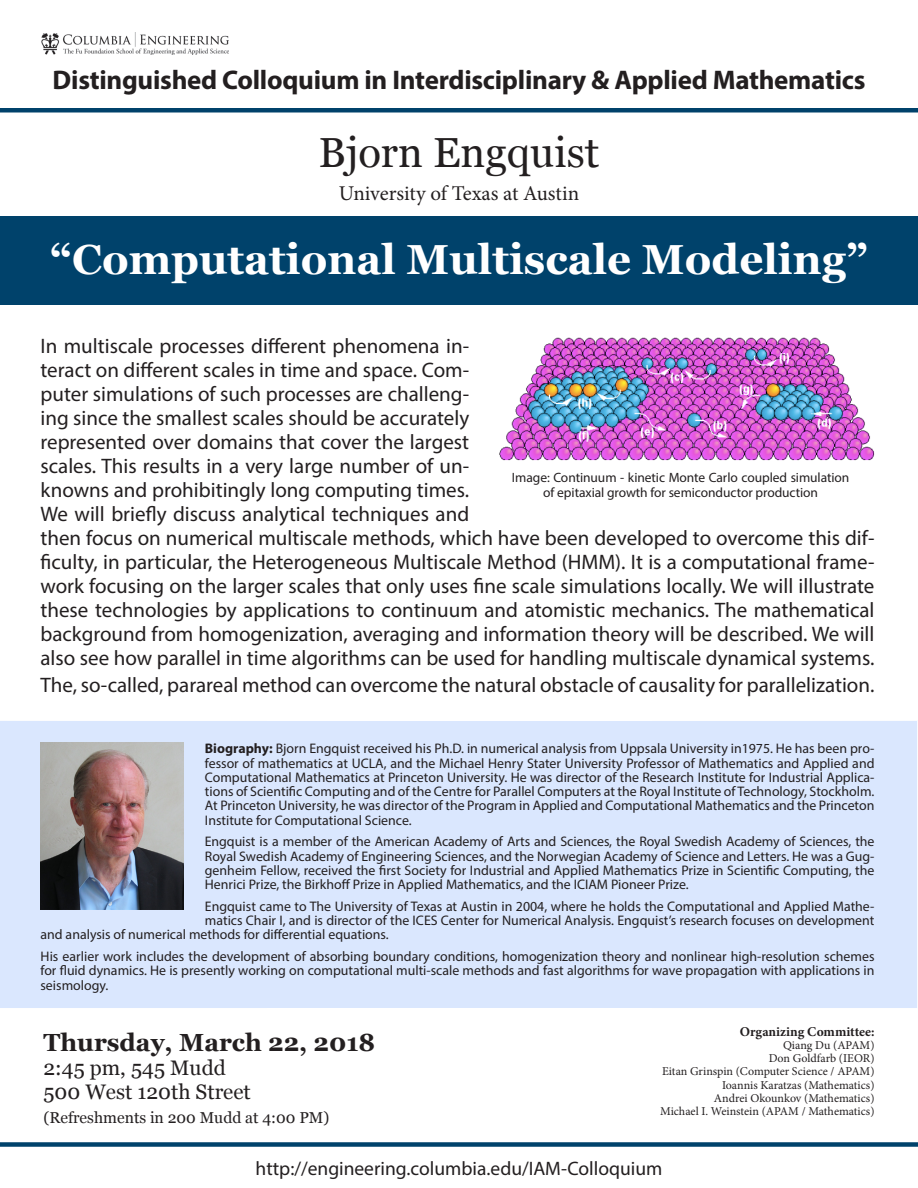
<style>
.page{position:relative;width:918px;height:1188px;background:#fff}
.page>*{position:absolute;margin:0;border:0;box-sizing:border-box;transform-origin:0 0}
.t1{font:700 42px "Georgia";color:#fff}
.t2{font:42px "Georgia";color:#231f20}
.t3{font:700 27px "Myriad Pro";letter-spacing:-.01em;color:#231f20}
.t4{font:700 24.75px "Georgia";color:#231f20}
.t5{font:21px/24px "Myriad Pro";color:#231f20}
.t6{font:21px/24px "Georgia";color:#231f20}
.t7{font:21px "Minion Pro";letter-spacing:-.005em;color:#231f20}
.t8{font:19.5px "Myriad Pro";color:#231f20}
.t9{font:15.75px "Georgia";color:#231f20}
.t10{font:13.8px/14.2px "Myriad Pro";color:#231f20;text-align:justify}
.t11{font:13.5px/15px "Myriad Pro";letter-spacing:-.005em;color:#231f20;text-align:center}
.t12{font:700 13.5px "Minion Pro";color:#231f20}
.t13{font:12px/13.2px "Minion Pro";color:#231f20;text-align:right}
.s1{font-weight:700}
</style>
<div class="page">
<div style="left:0;top:216px;width:918px;height:89px;background:#00426b"></div>
<hr style="left:0;top:108px;width:918px;height:4px;background:#00426b">
<img style="left:42px;top:32px;width:186px;height:23px">
<div style="left:0;top:1142px;width:918px;height:5px;background:#00426b"></div>
<div style="left:0;top:720px;width:918px;height:288px;background:#dae7fe;border:2px solid #fff"></div>
<img style="left:40px;top:742px;width:144px;height:167px">
<img style="left:499px;top:337px;width:376px;height:124px">
<p class="t3" style="left:53px;top:63px;width:814px">Distinguished Colloquium in Interdisciplinary &amp; Applied Mathematics</p>
<p class="t2" style="left:319px;top:121px;width:282px">Bjorn Engquist</p>
<p class="t7" style="left:339px;top:179px;width:242px">University of Texas at Austin</p>
<p class="t1" style="left:50px;top:228px;width:819px">“Computational Multiscale Modeling”</p>
<p class="t5" style="left:40px;top:334px;width:836px">In multiscale processes different phenomena in-<br>teract on different scales in time and space. Com-<br>puter simulations of such processes are challeng-<br>ing since the smallest scales should be accurately<br>represented over domains that cover the largest<br>scales. This results in a very large number of un-<br>knowns and prohibitingly long computing times.<br>We will briefly discuss analytical techniques and<br>then focus on numerical multiscale methods, which have been developed to overcome this dif&shy;ficulty, in particular, the Heterogeneous Multiscale Method (HMM). It is a computational frame&shy;work focusing on the larger scales that only uses fine scale simulations locally. We will illustrate these technologies by applications to continuum and atomistic mechanics. The mathematical background from homogenization, averaging and information theory will be described. We will also see how parallel in time algorithms can be used for handling multiscale dynamical systems.</p>
<p class="t5" style="left:40px;top:673px;width:836px">The, so-called, parareal method can overcome the natural obstacle of causality for parallelization.</p>
<p class="t11" style="left:512px;top:469px;width:339px">Image: Continuum - kinetic Monte Carlo coupled simulation of epitaxial growth for semiconductor production</p>
<p class="t10" style="left:205px;top:741px;width:671px"><span class="s1">Biography:</span> Bjorn Engquist received his Ph.D. in numerical analysis from Uppsala University in1975. He has been pro&shy;fessor of mathematics at UCLA, and the Michael Henry Stater University Professor of Mathematics and Applied and Computational Mathematics at Princeton University. He was director of the Research Institute for Industrial Applica&shy;tions of Scientific Computing and of the Centre for Parallel Computers at the Royal Institute of Technology, Stockholm.<br>At Princeton University, he was director of the Program in Applied and Computational Mathematics and the Princeton Institute for Computational Science.</p>
<p class="t10" style="left:205px;top:834px;width:671px">Engquist is a member of the American Academy of Arts and Sciences, the Royal Swedish Academy of Sciences, the Royal Swedish Academy of Engineering Sciences, and the Norwegian Academy of Science and Letters. He was a Gug&shy;genheim Fellow, received the first Society for Industrial and Applied Mathematics Prize in Scientific Computing, the Henrici Prize, the Birkhoff Prize in Applied Mathematics, and the ICIAM Pioneer Prize.</p>
<p class="t10" style="left:205px;top:899px;width:671px">Engquist came to The University of Texas at Austin in 2004, where he holds the Computational and Applied Mathe-</p>
<p class="t10" style="left:205px;top:913px;width:671px">matics Chair I, and is director of the ICES Center for Numerical Analysis. Engquist’s research focuses on development</p>
<p class="t10" style="left:40px;top:927px;width:350px">and analysis of numerical methods for differential equations.</p>
<p class="t10" style="left:40px;top:949px;width:836px">His earlier work includes the development of absorbing boundary conditions, homogenization theory and nonlinear high-resolution schemes for fluid dynamics. He is presently working on computational multi-scale methods and fast algorithms for wave propagation with applications in seismology.</p>
<p class="t4" style="left:44px;top:1024px;width:333px">Thursday, March 22, 2018</p>
<p class="t6" style="left:44px;top:1055px;width:209px">2:45 pm, 545 Mudd<br>500 West 120th Street</p>
<p class="t9" style="left:44px;top:1106px;width:287px">(Refreshments in 200 Mudd at 4:00 PM)</p>
<p class="t12" style="left:740px;top:1022px;width:136px">Organizing Committee:</p>
<p class="t13" style="left:769px;top:1039px;width:107px">Qiang Du (APAM)<br>Don Goldfarb (IEOR)</p>
<p class="t13" style="left:662px;top:1065px;width:214px">Eitan Grinspin (Computer Science / APAM)</p>
<p class="t13" style="left:722px;top:1078px;width:154px">Ioannis Karatzas (Mathematics)</p>
<p class="t13" style="left:714px;top:1091px;width:162px">Andrei Okounkov (Mathematics)</p>
<p class="t13" style="left:660px;top:1105px;width:216px">Michael I. Weinstein (APAM / Mathematics)</p>
<p class="t8" style="left:256px;top:1156px;width:408px">http://engineering.columbia.edu/IAM-Colloquium</p>
</div>
